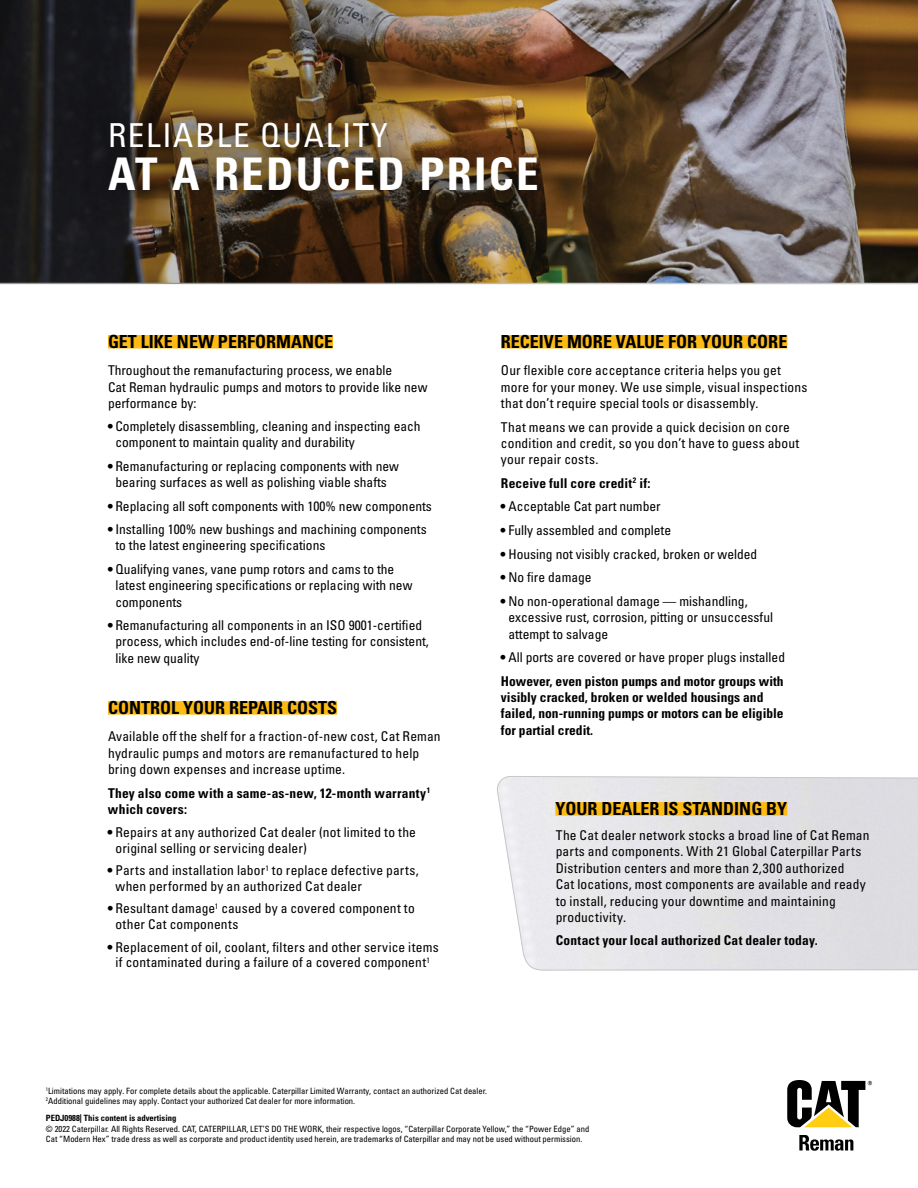
<style>
.page{position:relative;width:918px;height:1188px;background:#fff}
.page>*{position:absolute;margin:0;border:0;box-sizing:border-box;transform-origin:0 0}
.t1{font:45px "Univers LTCYR 67 Bold Cond";letter-spacing:.05em;color:#fff}
.t2{font:condensed 33px "Univers LTCYR 57";letter-spacing:.05em;color:#fff}
.t3{font:18px "Univers LTCYR 67 Bold Cond";color:#000}
.t4{font:condensed 13.5px/16.2px "Univers LTCYR 57";color:#000}
.t5{font:13.5px/16.2px "Univers LTCYR 67 Bold Cond";color:#000}
.t6{font:condensed 8.7px/10.4px "Univers LTCYR 57";color:#000}
.t7{font:8.7px "Univers LTCYR 67 Bold Cond";color:#000}
</style>
<div class="page">
<svg style="left:656px;top:0;width:262px;height:284px;background:#776a61"></svg>
<div style="left:501px;top:335px;width:286px;height:13px;background:#fdba12"></div>
<div style="left:108px;top:335px;width:225px;height:13px;background:#fdba12"></div>
<div style="left:108px;top:701px;width:229px;height:14px;background:#fdba12"></div>
<img style="left:0;top:0;width:656px;height:284px">
<div style="left:81px;top:94px;width:484px;height:126px;background:#000;opacity:.75"></div>
<svg style="left:787px;top:1080px;width:85px;height:47px"></svg>
<svg style="left:799px;top:1135px;width:54px;height:16px"></svg>
<svg style="left:497px;top:776px;width:421px;height:195px;background:#e3e3e6"></svg>
<div style="left:555px;top:802px;width:232px;height:14px;background:#fdba12"></div>
<h2 class="t2" style="left:108px;top:115px;width:281px">RELIABLE QUALITY</h2>
<h1 class="t1" style="left:108px;top:147px;width:432px">AT A REDUCED PRICE</h1>
<h3 class="t3" style="left:108px;top:331px;width:227px">GET LIKE NEW PERFORMANCE</h3>
<h3 class="t3" style="left:501px;top:331px;width:288px">RECEIVE MORE VALUE FOR YOUR CORE</h3>
<p class="t4" style="left:108px;top:362px;width:321px">Throughout the remanufacturing process, we enable<br>Cat Reman hydraulic pumps and motors to provide like new performance by:</p>
<p class="t4" style="left:115px;top:418px;width:307px;text-indent:-7px">• Completely disassembling, cleaning and inspecting each component to maintain quality and durability</p>
<p class="t4" style="left:108px;top:457px;width:292px;text-align:center">• Remanufacturing or replacing components with new bearing surfaces as well as polishing viable shafts</p>
<p class="t4" style="left:108px;top:497px;width:325px">• Replacing all soft components with 100% new components</p>
<p class="t4" style="left:115px;top:521px;width:313px;text-indent:-7px">• Installing 100% new bushings and machining components to the latest engineering specifications</p>
<p class="t4" style="left:115px;top:561px;width:298px;text-indent:-7px">• Qualifying vanes, vane pump rotors and cams to the latest engineering specifications or replacing with new components</p>
<p class="t4" style="left:115px;top:617px;width:315px;text-indent:-7px">• Remanufacturing all components in an ISO 9001-certified process, which includes end-of-line testing for consistent, like new quality</p>
<p class="t4" style="left:501px;top:362px;width:308px">Our flexible core acceptance criteria helps you get more for your money. We use simple, visual inspections that don’t require special tools or disassembly.</p>
<p class="t4" style="left:501px;top:418px;width:300px">That means we can provide a quick decision on core condition and credit, so you don’t have to guess about your repair costs.</p>
<p class="t5" style="left:501px;top:475px;width:151px">Receive full core credit<sup>2</sup> if:</p>
<p class="t4" style="left:501px;top:498px;width:161px">• Acceptable Cat part number</p>
<p class="t4" style="left:501px;top:522px;width:172px">• Fully assembled and complete</p>
<p class="t4" style="left:501px;top:545px;width:258px">• Housing not visibly cracked, broken or welded</p>
<p class="t4" style="left:501px;top:569px;width:92px">• No fire damage</p>
<p class="t4" style="left:508px;top:593px;width:266px;text-indent:-7px">• No non-operational damage — mishandling, excessive rust, corrosion, pitting or unsuccessful attempt to salvage</p>
<p class="t4" style="left:501px;top:649px;width:286px">• All ports are covered or have proper plugs installed</p>
<p class="t5" style="left:501px;top:673px;width:284px">However, even piston pumps and motor groups with visibly cracked, broken or welded housings and failed, non-running pumps or motors can be eligible for partial credit.</p>
<h3 class="t3" style="left:108px;top:697px;width:231px">CONTROL YOUR REPAIR COSTS</h3>
<p class="t4" style="left:108px;top:728px;width:334px">Available off the shelf for a fraction-of-new cost, Cat Reman hydraulic pumps and motors are remanufactured to help bring down expenses and increase uptime.</p>
<p class="t5" style="left:108px;top:784px;width:324px">They also come with a same-as-new, 12-month warranty<sup>1 </sup>which covers:</p>
<p class="t4" style="left:115px;top:824px;width:302px;line-height:15.8px;text-indent:-7px">• Repairs at any authorized Cat dealer (not limited to the original selling or servicing dealer)</p>
<p class="t4" style="left:115px;top:862px;width:305px;line-height:15.8px;text-indent:-7px">• Parts and installation labor<sup>1</sup> to replace defective parts, when performed by an authorized Cat dealer</p>
<p class="t4" style="left:115px;top:900px;width:301px;line-height:15.8px;text-indent:-7px">• Resultant damage<sup>1</sup> caused by a covered component to other Cat components</p>
<p class="t4" style="left:108px;top:939px;width:332px;line-height:15.8px;text-align:center">• Replacement of oil, coolant, filters and other service items if contaminated during a failure of a covered component<sup>1</sup></p>
<h3 class="t3" style="left:555px;top:798px;width:233px">YOUR DEALER IS STANDING BY</h3>
<p class="t4" style="left:556px;top:826px;width:315px">The Cat dealer network stocks a broad line of Cat Reman parts and components. With 21 Global Caterpillar Parts Distribution centers and more than 2,300 authorized<br>Cat locations, most components are available and ready to install, reducing your downtime and maintaining productivity.</p>
<p class="t5" style="left:556px;top:932px;width:264px">Contact your local authorized Cat dealer today.</p>
<p class="t6" style="left:46px;top:1085px;width:443px"><sup>1</sup>Limitations may apply. For complete details about the applicable. Caterpillar Limited Warranty, contact an authorized Cat dealer.<br><sup>2</sup>Additional guidelines may apply. Contact your authorized Cat dealer for more information.</p>
<p class="t7" style="left:46px;top:1113px;width:132px">PEDJ0988| This content is advertising</p>
<p class="t6" style="left:46px;top:1123px;width:545px">© 2022 Caterpillar. All Rights Reserved. CAT, CATERPILLAR, LET’S DO THE WORK, their respective logos, “Caterpillar Corporate Yellow,” the “Power Edge” and<br>Cat “Modern Hex” trade dress as well as corporate and product identity used herein, are trademarks of Caterpillar and may not be used without permission.</p>
</div>
